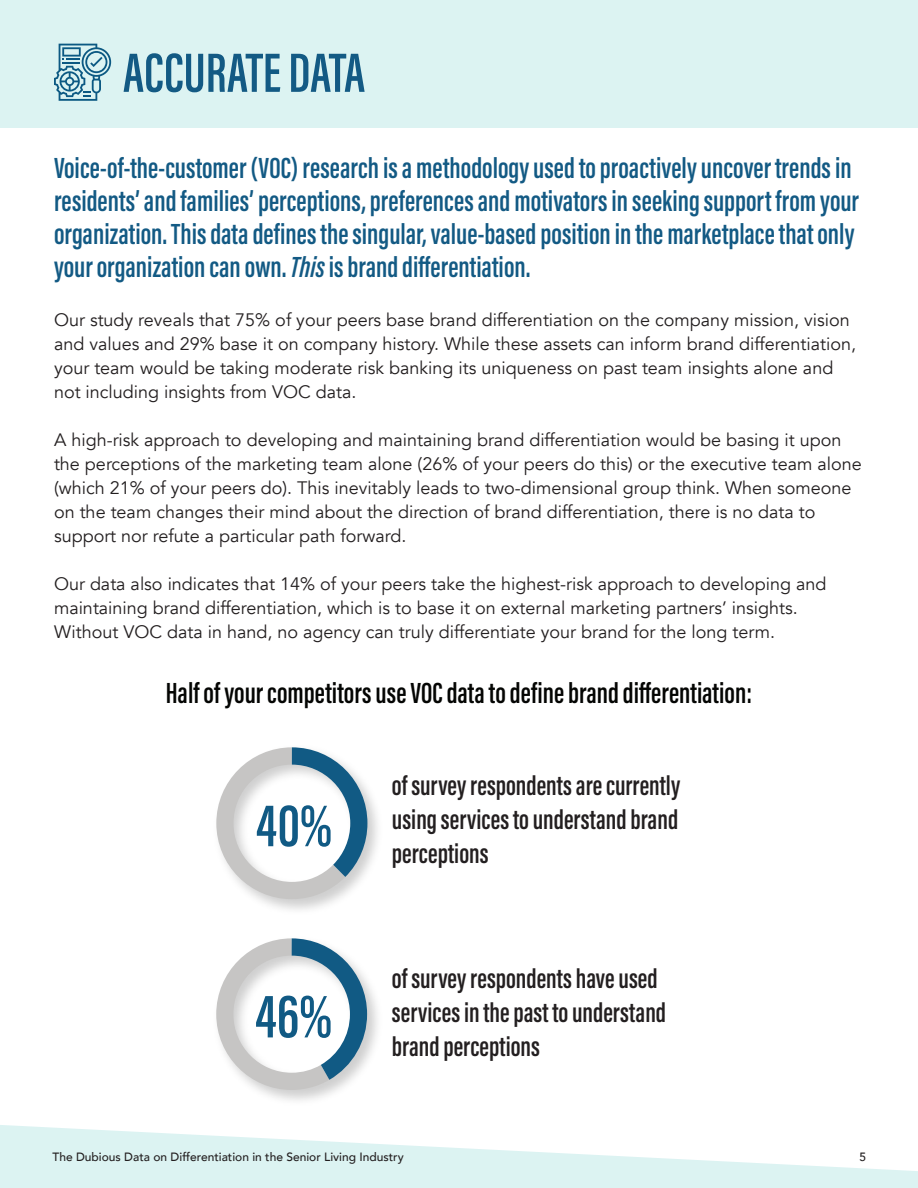
<style>
.page{position:relative;width:918px;height:1188px;background:#fff}
.page>*{position:absolute;margin:0;border:0;box-sizing:border-box;transform-origin:0 0}
.t1{font:600 57px "Acumin Pro Extra Cond";color:#135a84}
.t2{font:600 30px/33px "Acumin Pro Extra Cond";color:#135a84}
.t3{font:600 30px "Acumin Pro Extra Cond";color:#040503}
.t4{font:600 28.35px/34px "Acumin Pro Extra Cond";color:#231f20;text-align:justify}
.t5{font:18px/24px "Avenir";color:#231f20}
.t6{font:500 12px "Avenir";color:#231f20}
.s1{font-style:italic}
</style>
<div class="page">
<svg style="left:0;top:1125px;width:918px;height:63px;fill:#dcf3f2"></svg>
<div style="left:0;top:0;width:918px;height:128px;background:#dcf3f2"></div>
<svg style="left:54px;top:44px;width:57px;height:57px"></svg>
<img style="left:259px;top:790px;width:119px;height:120px">
<svg style="left:216px;top:747px;width:151px;height:152px"></svg>
<img style="left:259px;top:983px;width:119px;height:118px">
<svg style="left:216px;top:938px;width:151px;height:152px"></svg>
<h1 class="t1" style="left:123px;top:38px;width:244px">ACCURATE DATA</h1>
<p class="t2" style="left:54px;top:151px;width:807px">Voice-of-the-customer (VOC) research is a methodology used to proactively uncover trends in residents’ and families’ perceptions, preferences and motivators in seeking support from your organization. This data defines the singular, value-based position in the marketplace that only your organization can own. <span class="s1">This</span> is brand differentiation.</p>
<p class="t5" style="left:54px;top:308px;width:804px">Our study reveals that 75% of your peers base brand differentiation on the company mission, vision and values and 29% base it on company history. While these assets can inform brand differentiation, your team would be taking moderate risk banking its uniqueness on past team insights alone and not including insights from VOC data.</p>
<p class="t5" style="left:54px;top:428px;width:809px">A high-risk approach to developing and maintaining brand differentiation would be basing it upon the perceptions of the marketing team alone (26% of your peers do this) or the executive team alone (which 21% of your peers do). This inevitably leads to two-dimensional group think. When someone on the team changes their mind about the direction of brand differentiation, there is no data to support nor refute a particular path forward.</p>
<p class="t5" style="left:54px;top:572px;width:774px">Our data also indicates that 14% of your peers take the highest-risk approach to developing and maintaining brand differentiation, which is to base it on external marketing partners’ insights.<br>Without VOC data in hand, no agency can truly differentiate your brand for the long term.</p>
<h2 class="t3" style="left:166px;top:674px;width:588px">Half of your competitors use VOC data to define brand differentiation:</h2>
<h3 class="t4" style="left:392px;top:769px;width:290px">of survey respondents are currently using services to understand brand perceptions</h3>
<h3 class="t4" style="left:392px;top:961px;width:276px;text-align:left">of survey respondents have used services in the past to understand brand perceptions</h3>
<p class="t6" style="left:52px;top:1146px;width:353px">The Dubious Data on Differentiation in the Senior Living Industry</p>
<p class="t6" style="left:859px;top:1146px;width:8px">5</p>
</div>
